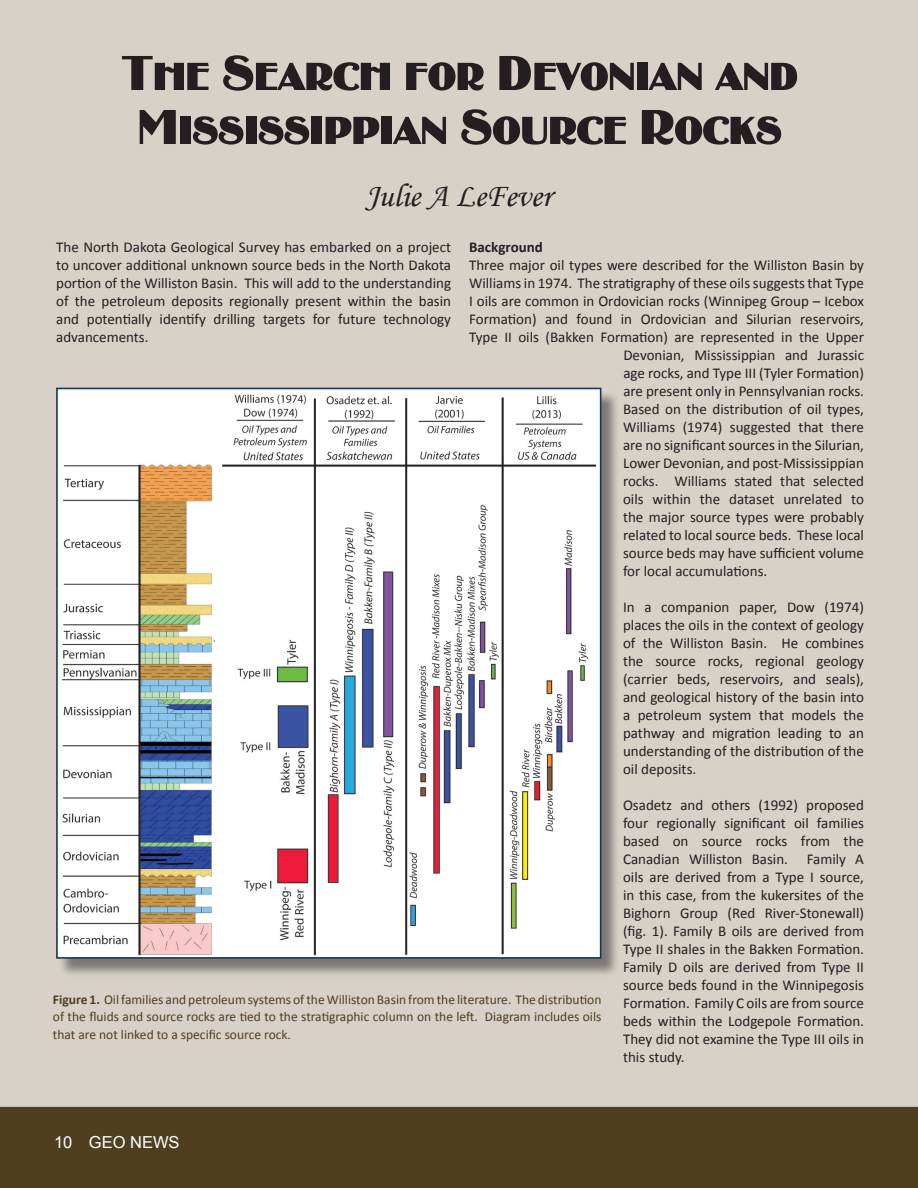
<style>
.page{position:relative;width:918px;height:1188px;background:#fff}
.page>*{position:absolute;margin:0;border:0;box-sizing:border-box;transform-origin:0 0}
.t1{font:51px/54px "ADRIAN";color:#231f20;text-align:center}
.t2{font:33px "Monotype Corsiva";color:#231f20}
.t3{font:16.5px "Arial";color:#fff}
.t4{font:15px/18px "Calibri";color:#231f20;text-align:justify}
.t5{font:700 15px "Calibri";color:#231f20}
.t6{font:13.5px/18px "Calibri";color:#503e20;text-align:justify}
.s1{font-weight:700}
</style>
<div class="page">
<div style="left:0;top:0;width:918px;height:1107px;background:#d7d1c8"></div>
<div style="left:0;top:1107px;width:918px;height:81px;background:#503e20"></div>
<div style="left:58px;top:390px;width:562px;height:587px;background:#231f20;opacity:.5"></div>
<img style="left:63px;top:394px;width:532px;height:562px">
<div style="left:56px;top:388px;width:545px;height:571px;border:2px solid #12365c"></div>
<h1 class="t1" style="left:121px;top:47px;width:678px">The Search for Devonian and<br>Mississippian Source Rocks</h1>
<h2 class="t2" style="left:365px;top:175px;width:188px">Julie A LeFever</h2>
<p class="t4" style="left:56px;top:238px;width:396px">The North Dakota Geological Survey has embarked on a project to uncover additional unknown source beds in the North Dakota portion of the Williston Basin. This will add to the understanding of the petroleum deposits regionally present within the basin and potentially identify drilling targets for future technology advancements.</p>
<p class="t5" style="left:469px;top:237px;width:75px">Background</p>
<p class="t4" style="left:469px;top:256px;width:396px">Three major oil types were described for the Williston Basin by</p>
<p class="t4" style="left:469px;top:274px;width:396px">Williams in 1974. The stratigraphy of these oils suggests that Type</p>
<p class="t4" style="left:469px;top:292px;width:396px">I oils are common in Ordovician rocks (Winnipeg Group – Icebox</p>
<p class="t4" style="left:469px;top:310px;width:396px">Formation) and found in Ordovician and Silurian reservoirs,</p>
<p class="t4" style="left:469px;top:328px;width:396px">Type II oils (Bakken Formation) are represented in the Upper</p>
<p class="t4" style="left:623px;top:346px;width:242px">Devonian, Mississippian and Jurassic</p>
<p class="t4" style="left:623px;top:364px;width:242px">age rocks, and Type III (Tyler Formation)</p>
<p class="t4" style="left:623px;top:382px;width:242px">are present only in Pennsylvanian rocks.</p>
<p class="t4" style="left:623px;top:400px;width:242px">Based on the distribution of oil types,</p>
<p class="t4" style="left:623px;top:418px;width:242px">Williams (1974) suggested that there</p>
<p class="t4" style="left:623px;top:436px;width:242px">are no significant sources in the Silurian,</p>
<p class="t4" style="left:623px;top:454px;width:242px">Lower Devonian, and post-Mississippian</p>
<p class="t4" style="left:623px;top:472px;width:242px">rocks. Williams stated that selected</p>
<p class="t4" style="left:623px;top:490px;width:242px">oils within the dataset unrelated to</p>
<p class="t4" style="left:623px;top:508px;width:242px">the major source types were probably</p>
<p class="t4" style="left:623px;top:526px;width:242px">related to local source beds. These local</p>
<p class="t4" style="left:623px;top:544px;width:242px">source beds may have sufficient volume</p>
<p class="t4" style="left:623px;top:562px;width:146px">for local accumulations.</p>
<p class="t4" style="left:623px;top:598px;width:242px">In a companion paper, Dow (1974) places the oils in the context of geology of the Williston Basin. He combines the source rocks, regional geology (carrier beds, reservoirs, and seals), and geological history of the basin into a petroleum system that models the pathway and migration leading to an understanding of the distribution of the oil deposits.</p>
<p class="t4" style="left:623px;top:796px;width:242px">Osadetz and others (1992) proposed four regionally significant oil families based on source rocks from the Canadian Williston Basin. Family A oils are derived from a Type I source, in this case, from the kukersites of the Bighorn Group (Red River-Stonewall) (fig. 1). Family B oils are derived from Type II shales in the Bakken Formation.<br>Family D oils are derived from Type II source beds found in the Winnipegosis Formation. Family C oils are from source beds within the Lodgepole Formation.<br>They did not examine the Type III oils in this study.</p>
<p class="t6" style="left:53px;top:990px;width:550px"><span class="s1">Figure 1.</span> Oilfamilies and petroleumsystems ofthe Williston Basin fromthe literature. The distribution of the fluids and source rocks are tied to the stratigraphic column on the left. Diagram includes oils that are not linked to a specific source rock.</p>
<p class="t3" style="left:54px;top:1131px;width:127px">10 GEO NEWS</p>
</div>
